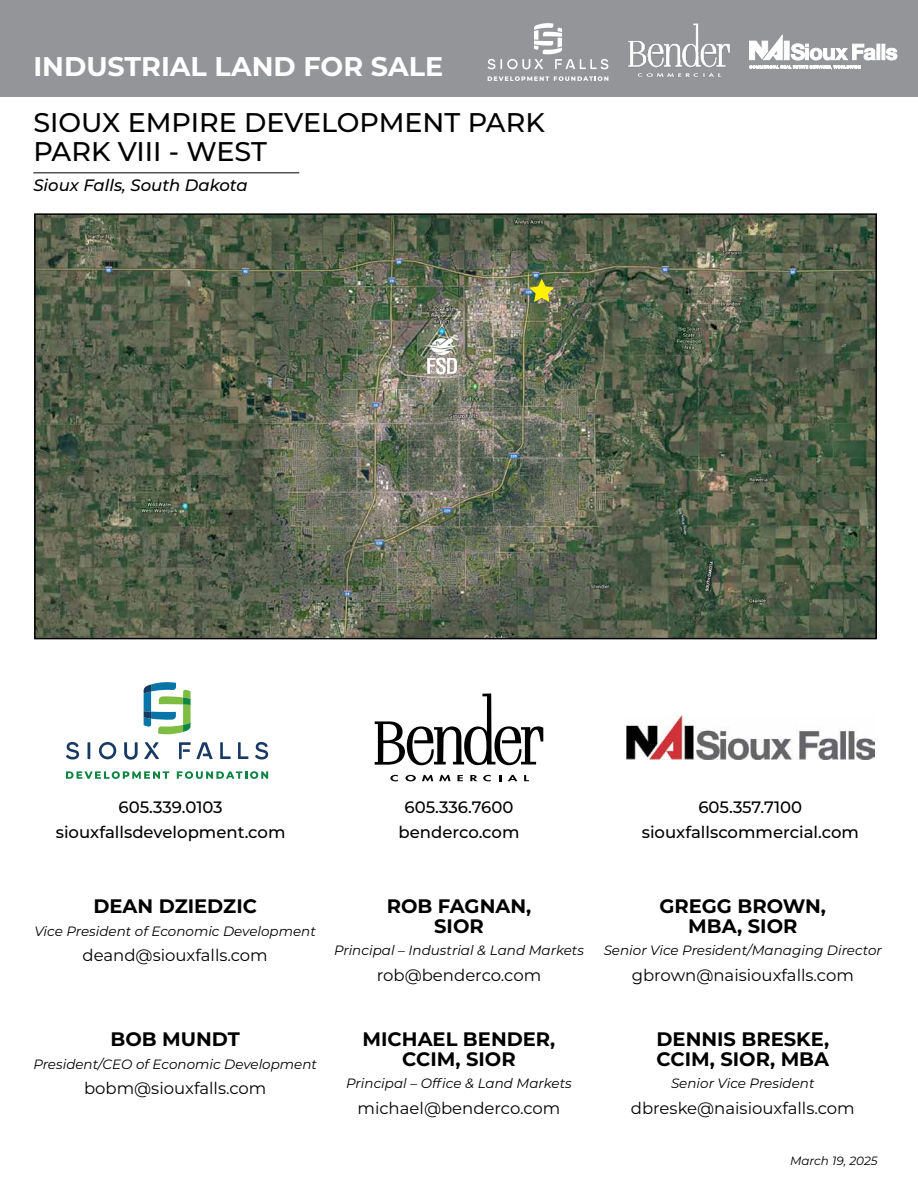
<style>
.page{position:relative;width:918px;height:1188px;background:#fff}
.page>*{position:absolute;margin:0;border:0;box-sizing:border-box;transform-origin:0 0}
.t1{font:500 27px/28.5px "Montserrat";color:#000}
.t2{font:700 27px "Montserrat";color:#fff}
.t3{font:700 19.5px/19.5px "Montserrat";color:#000;text-align:center}
.t4{font:16.5px "Montserrat";color:#000}
.t5{font:500 16.5px/25.5px "Montserrat";color:#000;text-align:center}
.t6{font:italic 500 16.5px "Montserrat";color:#000}
.t7{font:italic 13.5px "Montserrat";color:#000}
.t8{font:italic 12px "Montserrat";color:#000}
</style>
<div class="page">
<div style="left:0;top:0;width:918px;height:97px;background:#939598"></div>
<hr style="left:33px;top:172px;width:266px;height:1px;background:#000">
<img style="left:37px;top:216px;width:837px;height:420px">
<div style="left:34px;top:213px;width:843px;height:426px;border:2px solid #000"></div>
<svg style="left:529px;top:279px;width:25px;height:23px"></svg>
<img style="left:421px;top:338px;width:40px;height:40px">
<svg style="left:375px;top:693px;width:168px;height:72px"></svg>
<svg style="left:390px;top:775px;width:8px;height:6px"></svg>
<svg style="left:405px;top:775px;width:11px;height:6px"></svg>
<svg style="left:422px;top:775px;width:11px;height:6px"></svg>
<svg style="left:439px;top:775px;width:12px;height:6px"></svg>
<svg style="left:457px;top:775px;width:6px;height:6px"></svg>
<svg style="left:470px;top:775px;width:7px;height:6px"></svg>
<svg style="left:483px;top:775px;width:8px;height:6px"></svg>
<svg style="left:499px;top:775px;width:2px;height:6px"></svg>
<svg style="left:508px;top:775px;width:9px;height:6px"></svg>
<svg style="left:524px;top:775px;width:5px;height:6px"></svg>
<img style="left:627px;top:715px;width:247px;height:44px">
<hr style="left:877px;top:44px;width:3px;height:16px;background:#fff">
<hr style="left:882px;top:44px;width:3px;height:16px;background:#fff">
<svg style="left:886px;top:48px;width:11px;height:12px"></svg>
<svg style="left:749px;top:34px;width:127px;height:36px"></svg>
<img style="left:628px;top:23px;width:102px;height:54px">
<svg style="left:488px;top:23px;width:120px;height:46px"></svg>
<svg style="left:488px;top:76px;width:120px;height:5px"></svg>
<svg style="left:144px;top:682px;width:47px;height:52px"></svg>
<svg style="left:66px;top:742px;width:13px;height:17px"></svg>
<svg style="left:88px;top:742px;width:2px;height:17px"></svg>
<svg style="left:99px;top:742px;width:17px;height:17px"></svg>
<svg style="left:124px;top:742px;width:14px;height:18px"></svg>
<svg style="left:144px;top:742px;width:15px;height:17px"></svg>
<svg style="left:179px;top:742px;width:34px;height:17px"></svg>
<svg style="left:220px;top:742px;width:11px;height:17px"></svg>
<svg style="left:238px;top:742px;width:10px;height:17px"></svg>
<svg style="left:255px;top:742px;width:13px;height:17px"></svg>
<svg style="left:66px;top:771px;width:103px;height:8px"></svg>
<svg style="left:177px;top:771px;width:91px;height:8px"></svg>
<h1 class="t2" style="left:33px;top:47px;width:411px">INDUSTRIAL LAND FOR SALE</h1>
<h1 class="t1" style="left:33px;top:108px;width:513px">SIOUX EMPIRE DEVELOPMENT PARK<br>PARK VIII - WEST</h1>
<p class="t6" style="left:33px;top:174px;width:216px">Sioux Falls, South Dakota</p>
<p class="t5" style="left:56px;top:793px;width:231px">605.339.0103 siouxfallsdevelopment.com</p>
<p class="t5" style="left:399px;top:793px;width:122px">605.336.7600 benderco.com</p>
<p class="t5" style="left:642px;top:793px;width:219px">605.357.7100 siouxfallscommercial.com</p>
<h2 class="t3" style="left:93px;top:896px;width:165px">DEAN DZIEDZIC</h2>
<p class="t7" style="left:34px;top:922px;width:283px">Vice President of Economic Development</p>
<p class="t4" style="left:83px;top:944px;width:187px">deand@siouxfalls.com</p>
<h2 class="t3" style="left:387px;top:896px;width:146px">ROB FAGNAN,<br>SIOR</h2>
<p class="t7" style="left:334px;top:941px;width:251px">Principal – Industrial &amp; Land Markets</p>
<p class="t4" style="left:377px;top:964px;width:166px">rob@benderco.com</p>
<h2 class="t3" style="left:110px;top:1029px;width:131px">BOB MUNDT</h2>
<p class="t7" style="left:33px;top:1055px;width:285px">President/CEO of Economic Development</p>
<p class="t4" style="left:84px;top:1077px;width:184px">bobm@siouxfalls.com</p>
<h2 class="t3" style="left:363px;top:1029px;width:194px">MICHAEL BENDER,<br>CCIM, SIOR</h2>
<p class="t7" style="left:346px;top:1074px;width:227px">Principal – Office &amp; Land Markets</p>
<p class="t4" style="left:358px;top:1097px;width:204px">michael@benderco.com</p>
<h2 class="t3" style="left:660px;top:896px;width:168px">GREGG BROWN,<br>MBA, SIOR</h2>
<p class="t7" style="left:604px;top:941px;width:280px">Senior Vice President/Managing Director</p>
<p class="t4" style="left:632px;top:964px;width:224px">gbrown@naisiouxfalls.com</p>
<h2 class="t3" style="left:656px;top:1029px;width:174px;text-align:left">DENNIS BRESKE,<br>CCIM, SIOR, MBA</h2>
<p class="t7" style="left:671px;top:1074px;width:145px">Senior Vice President</p>
<p class="t4" style="left:631px;top:1097px;width:225px">dbreske@naisiouxfalls.com</p>
<p class="t8" style="left:790px;top:1152px;width:89px">March 19, 2025</p>
</div>
